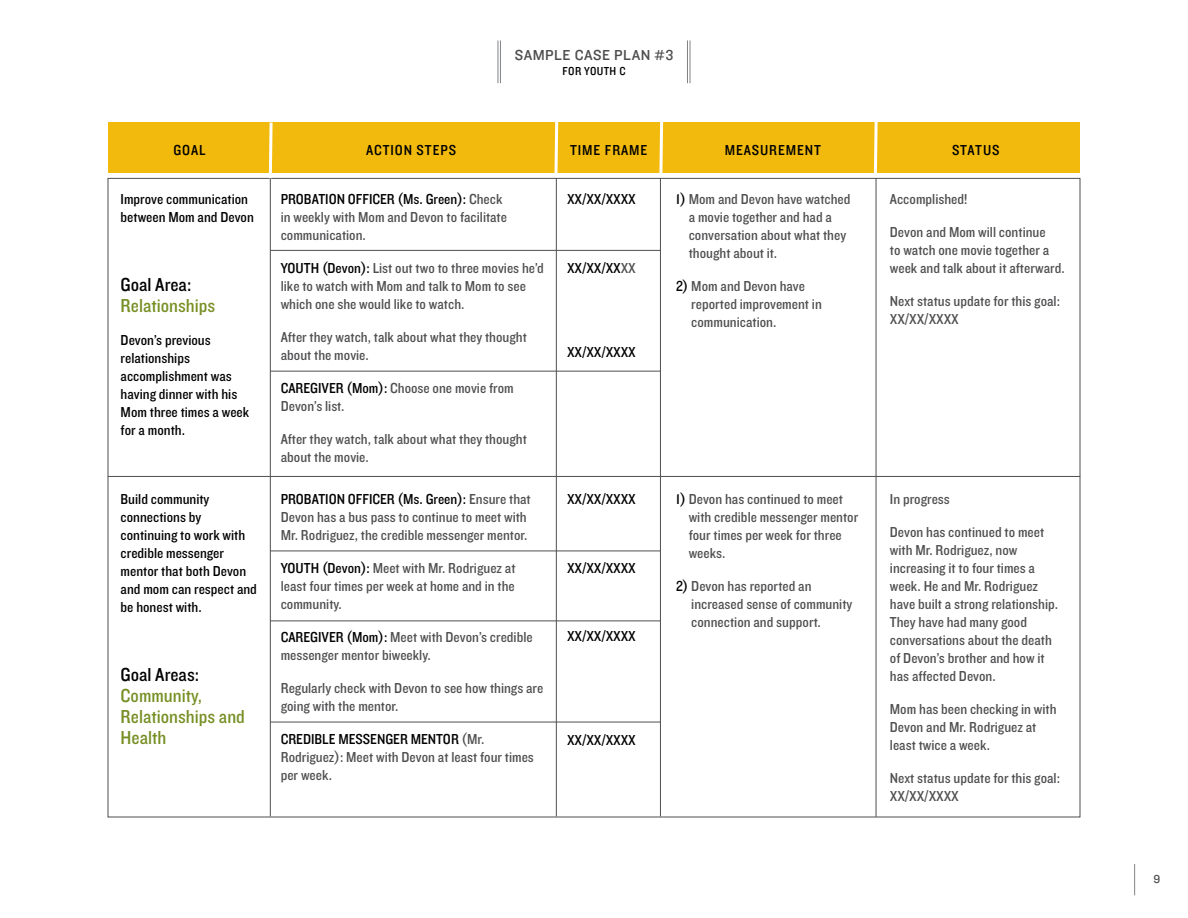
<style>
.page{position:relative;width:1188px;height:918px;background:#fff}
.page>*{position:absolute;margin:0;border:0;box-sizing:border-box;transform-origin:0 0}
.t1{font:19.5px/21px "Knockout HTF30 Junior Welterwt";color:#768f24}
.t2{font:19.5px "Knockout HTF30 Junior Welterwt";color:#000}
.t3{font:15px/18px "Knockout HTF30 Junior Welterwt";color:#4f4f51}
.t4{font:15px/18px "Knockout HTF30 Junior Welterwt";color:#000}
.t5{font:15px "Knockout HTF30 Junior Welterwt";letter-spacing:.06em;color:#000}
.t6{font:15px "Knockout HTF31 Junior Middlewt";letter-spacing:.03em;color:#4d4d4f}
.t7{font:12px "Knockout HTF30 Junior Welterwt";letter-spacing:.03em;color:#000}
.t8{font:12px "Knockout HTF31 Junior Middlewt";color:#4f4f51}
.s1{color:#000}
.s2{color:#4f4f51}
</style>
<div class="page">
<hr style="left:1134px;top:864px;width:1px;height:31px;background:#939598">
<hr style="left:270px;top:178px;width:1px;height:638px;background:#4f4f51">
<hr style="left:556px;top:178px;width:1px;height:638px;background:#4f4f51">
<hr style="left:660px;top:178px;width:1px;height:638px;background:#4f4f51">
<hr style="left:876px;top:178px;width:1px;height:639px;background:#4f4f51">
<hr style="left:108px;top:476px;width:972px;height:1px;background:#4f4f51">
<hr style="left:270px;top:250px;width:390px;height:1px;background:#4f4f51">
<hr style="left:270px;top:371px;width:390px;height:1px;background:#4f4f51">
<hr style="left:270px;top:551px;width:390px;height:1px;background:#4f4f51">
<hr style="left:270px;top:621px;width:390px;height:1px;background:#4f4f51">
<hr style="left:687px;top:40px;width:1px;height:43px;background:#808285">
<hr style="left:690px;top:40px;width:1px;height:43px;background:#808285">
<hr style="left:498px;top:40px;width:1px;height:43px;background:#808285">
<hr style="left:500px;top:40px;width:1px;height:43px;background:#808285">
<div style="left:108px;top:122px;width:972px;height:51px;background:#f1ba0d"></div>
<svg style="left:267px;top:122px;width:7px;height:59px"></svg>
<svg style="left:553px;top:122px;width:7px;height:56px"></svg>
<svg style="left:658px;top:122px;width:7px;height:56px"></svg>
<svg style="left:872px;top:122px;width:7px;height:56px"></svg>
<hr style="left:270px;top:722px;width:390px;height:1px;background:#4f4f51">
<p class="t6" style="left:515px;top:47px;width:160px">SAMPLE CASE PLAN #3</p>
<p class="t7" style="left:563px;top:65px;width:64px">FOR YOUTH C</p>
<p class="t4" style="left:173px;top:142px;width:34px">GOAL</p>
<p class="t5" style="left:366px;top:142px;width:92px">ACTION STEPS</p>
<p class="t5" style="left:570px;top:142px;width:79px">TIME FRAME</p>
<p class="t5" style="left:725px;top:142px;width:98px">MEASUREMENT</p>
<p class="t4" style="left:952px;top:142px;width:49px">STATUS</p>
<p class="t4" style="left:121px;top:190px;width:135px">Improve communication between Mom and Devon</p>
<h1 class="t2" style="left:121px;top:274px;width:72px">Goal Area:</h1>
<h1 class="t1" style="left:121px;top:296px;width:96px">Relationships</h1>
<p class="t4" style="left:121px;top:332px;width:130px">Devon’s previous relationships accomplishment was having dinner with his<br>Mom three times a week for a month.</p>
<p class="t4" style="left:121px;top:490px;width:138px">Build community connections by continuing to work with credible messenger mentor that both Devon and mom can respect and be honest with.</p>
<h1 class="t2" style="left:121px;top:664px;width:80px">Goal Areas:</h1>
<h1 class="t1" style="left:121px;top:686px;width:126px">Community,<br>Relationships and<br>Health</h1>
<p class="t3" style="left:281px;top:190px;width:228px"><span class="s1">PROBATION OFFICER (Ms. Green):</span> Check in weekly with Mom and Devon to facilitate communication.</p>
<p class="t3" style="left:281px;top:259px;width:265px"><span class="s1">YOUTH (Devon):</span> List out two to three movies he’d like to watch with Mom and talk to Mom to see which one she would like to watch.</p>
<p class="t3" style="left:281px;top:329px;width:248px">After they watch, talk about what they thought about the movie.</p>
<p class="t3" style="left:281px;top:380px;width:234px"><span class="s1">CAREGIVER (Mom):</span> Choose one movie from<br>Devon’s list.</p>
<p class="t3" style="left:281px;top:431px;width:248px">After they watch, talk about what they thought about the movie.</p>
<p class="t3" style="left:281px;top:490px;width:252px"><span class="s1">PROBATION OFFICER (Ms. Green):</span> Ensure that<br>Devon has a bus pass to continue to meet with<br>Mr. Rodriguez, the credible messenger mentor.</p>
<p class="t3" style="left:281px;top:560px;width:236px;text-align:justify"><span class="s1">YOUTH (Devon):</span> Meet with Mr. Rodriguez at least four times per week at home and in the community.</p>
<p class="t3" style="left:281px;top:629px;width:253px"><span class="s1">CAREGIVER (Mom):</span> Meet with Devon’s credible messenger mentor biweekly.</p>
<p class="t3" style="left:281px;top:680px;width:264px">Regularly check with Devon to see how things are going with the mentor.</p>
<p class="t3" style="left:281px;top:731px;width:255px"><span class="s1">CREDIBLE MESSENGER MENTOR</span> (Mr.<br>Rodriguez): Meet with Devon at least four times per week.</p>
<p class="t4" style="left:567px;top:190px;width:70px">XX/XX/XXXX</p>
<p class="t4" style="left:567px;top:259px;width:70px">XX/XX/XX<span class="s2">XX</span></p>
<p class="t4" style="left:567px;top:344px;width:70px">XX/XX/XXXX</p>
<p class="t4" style="left:567px;top:490px;width:70px">XX/XX/XXXX</p>
<p class="t4" style="left:567px;top:560px;width:70px">XX/XX/XXXX</p>
<p class="t4" style="left:567px;top:627px;width:70px">XX/XX/XXXX</p>
<p class="t4" style="left:567px;top:731px;width:70px">XX/XX/XXXX</p>
<p class="t3" style="left:689px;top:190px;width:163px;text-indent:-13px"><span class="s1">1)</span> Mom and Devon have watched a movie together and had a conversation about what they thought about it.</p>
<p class="t3" style="left:691px;top:277px;width:132px;text-indent:-15px"><span class="s1">2)</span> Mom and Devon have reported improvement in communication.</p>
<p class="t3" style="left:890px;top:190px;width:79px">Accomplished!</p>
<p class="t3" style="left:890px;top:223px;width:176px">Devon and Mom will continue<br>to watch one movie together a week and talk about it afterward.</p>
<p class="t3" style="left:890px;top:293px;width:172px">Next status update for this goal:<br>XX/XX/XXXX</p>
<p class="t3" style="left:689px;top:490px;width:171px;text-indent:-13px"><span class="s1">1)</span> Devon has continued to meet with credible messenger mentor four times per week for three weeks.</p>
<p class="t3" style="left:691px;top:578px;width:163px;text-indent:-15px"><span class="s1">2)</span> Devon has reported an increased sense of community connection and support.</p>
<p class="t3" style="left:890px;top:490px;width:61px">In progress</p>
<p class="t3" style="left:890px;top:524px;width:170px">Devon has continued to meet with Mr. Rodriguez, now increasing it to four times a week. He and Mr. Rodriguez have built a strong relationship.<br>They have had many good conversations about the death of Devon’s brother and how it has affected Devon.</p>
<p class="t3" style="left:890px;top:701px;width:168px">Mom has been checking in with<br>Devon and Mr. Rodriguez at least twice a week.</p>
<p class="t3" style="left:890px;top:770px;width:172px">Next status update for this goal:<br>XX/XX/XXXX</p>
<p class="t8" style="left:1154px;top:872px;width:8px">9</p>
</div>
